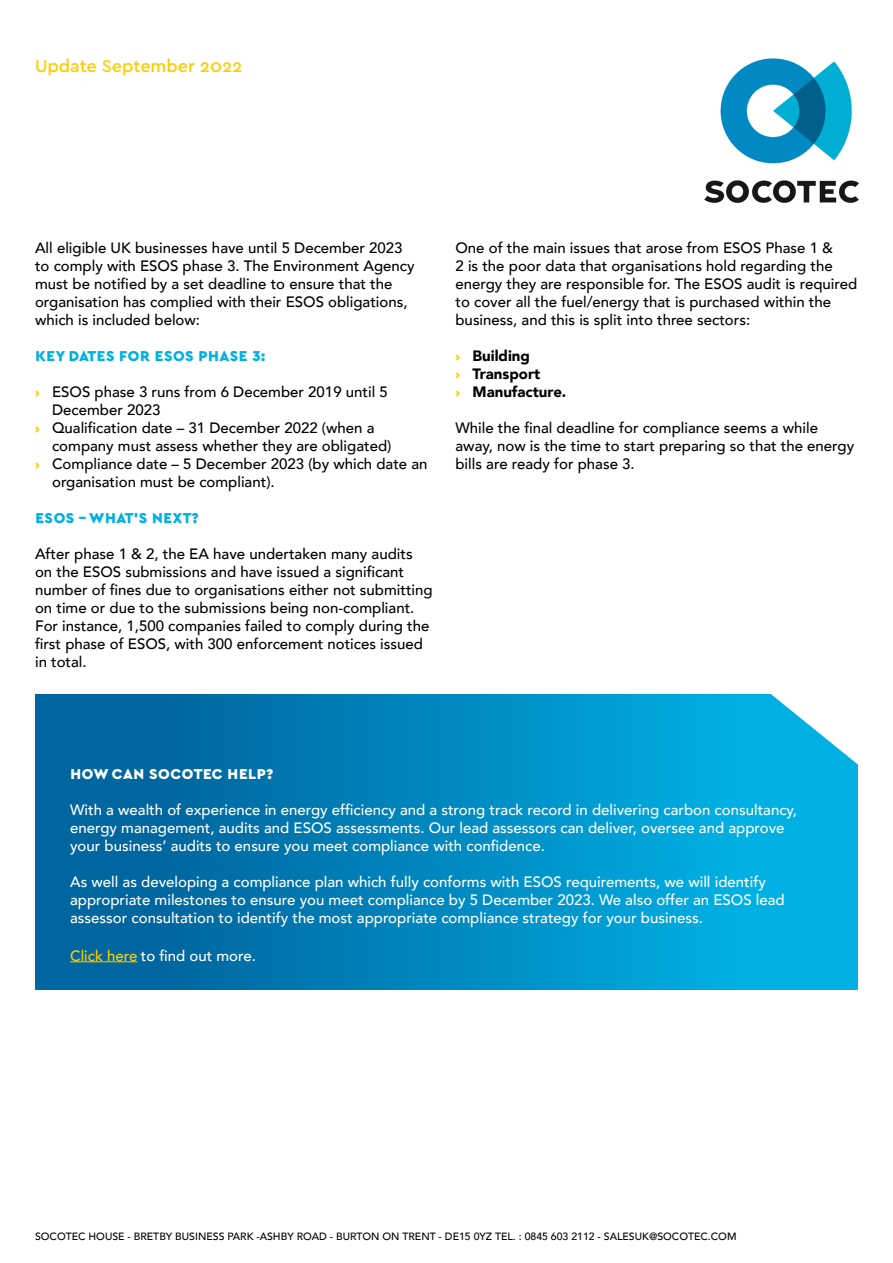
<style>
.page{position:relative;width:893px;height:1263px;background:#fff}
.page>*{position:absolute;margin:0;border:0;box-sizing:border-box;transform-origin:0 0}
.t1{font:500 18px "Cera Pro";color:#ffcd02}
.t2{font:500 15px/18px "Avenir";color:#000}
.t3{font:500 15px/18px "Avenir";color:#fff}
.t4{font:900 15px "Cera Pro";letter-spacing:.04em;color:#00b0e3}
.t5{font:900 15px/18px "Avenir";color:#000}
.t6{font:900 15px "Cera Pro";letter-spacing:.04em;color:#fff}
.t7{font:500 10.5px "Avenir";color:#000}
.s1{font-family:"Cera Pro";font-weight:900;font-size:12.75px;color:#ffcd0d}
.s2{font-family:"Cera Pro";font-size:12.75px;color:#ffcd0d}
.s3{color:#ffcd02}
</style>
<div class="page">
<div style="left:35px;top:694px;width:823px;height:296px;background:linear-gradient(to right,#005c96,#00b8eb)"></div>
<hr style="left:70px;top:961px;width:67px;height:1px;background:#ffcd02">
<img style="left:704px;top:58px;width:155px;height:145px">
<svg style="left:741px;top:694px;width:117px;height:75px"></svg>
<p class="t1" style="left:35px;top:54px;width:209px">Update September 2022</p>
<p class="t2" style="left:35px;top:238px;width:381px">All eligible UK businesses have until 5 December 2023 to comply with ESOS phase 3. The Environment Agency must be notified by a set deadline to ensure that the organisation has complied with their ESOS obligations, which is included below:</p>
<p class="t4" style="left:35px;top:346px;width:231px">KEY DATES FOR ESOS PHASE 3:</p>
<p class="t2" style="left:35px;top:382px;width:354px"><span class="s1">›</span> ESOS phase 3 runs from 6 December 2019 until 5</p>
<p class="t2" style="left:52px;top:400px;width:110px">December 2023</p>
<p class="t2" style="left:35px;top:418px;width:341px"><span class="s1">›</span> Qualification date – 31 December 2022 (when a</p>
<p class="t2" style="left:52px;top:436px;width:341px">company must assess whether they are obligated)</p>
<p class="t2" style="left:35px;top:454px;width:394px"><span class="s1">›</span> Compliance date – 5 December 2023 (by which date an</p>
<p class="t2" style="left:52px;top:472px;width:224px">organisation must be compliant).</p>
<p class="t4" style="left:35px;top:508px;width:165px">ESOS – WHAT’S NEXT?</p>
<p class="t2" style="left:35px;top:544px;width:399px">After phase 1 &amp; 2, the EA have undertaken many audits on the ESOS submissions and have issued a significant number of fines due to organisations either not submitting on time or due to the submissions being non-compliant.<br>For instance, 1,500 companies failed to comply during the first phase of ESOS, with 300 enforcement notices issued in total.</p>
<p class="t2" style="left:455px;top:238px;width:403px">One of the main issues that arose from ESOS Phase 1 &amp;<br>2 is the poor data that organisations hold regarding the energy they are responsible for. The ESOS audit is required to cover all the fuel/energy that is purchased within the business, and this is split into three sectors:</p>
<p class="t5" style="left:455px;top:347px;width:112px"><span class="s2">›</span> Building<br><span class="s2">›</span> Transport<br><span class="s2">›</span> Manufacture.</p>
<p class="t2" style="left:455px;top:418px;width:400px">While the final deadline for compliance seems a while away, now is the time to start preparing so that the energy bills are ready for phase 3.</p>
<p class="t6" style="left:70px;top:764px;width:204px">HOW CAN SOCOTEC HELP?</p>
<p class="t3" style="left:70px;top:800px;width:728px">With a wealth of experience in energy efficiency and a strong track record in delivering carbon consultancy, energy management, audits and ESOS assessments. Our lead assessors can deliver, oversee and approve your business’ audits to ensure you meet compliance with confidence.</p>
<p class="t3" style="left:70px;top:872px;width:716px">As well as developing a compliance plan which fully conforms with ESOS requirements, we will identify appropriate milestones to ensure you meet compliance by 5 December 2023. We also offer an ESOS lead assessor consultation to identify the most appropriate compliance strategy for your business.</p>
<p class="t3" style="left:70px;top:946px;width:187px"><span class="s3">Click here</span> to find out more.</p>
<p class="t7" style="left:35px;top:1227px;width:703px">SOCOTEC HOUSE - BRETBY BUSINESS PARK -ASHBY ROAD - BURTON ON TRENT - DE15 0YZ TEL. : 0845 603 2112 - SALESUK@SOCOTEC.COM</p>
</div>
